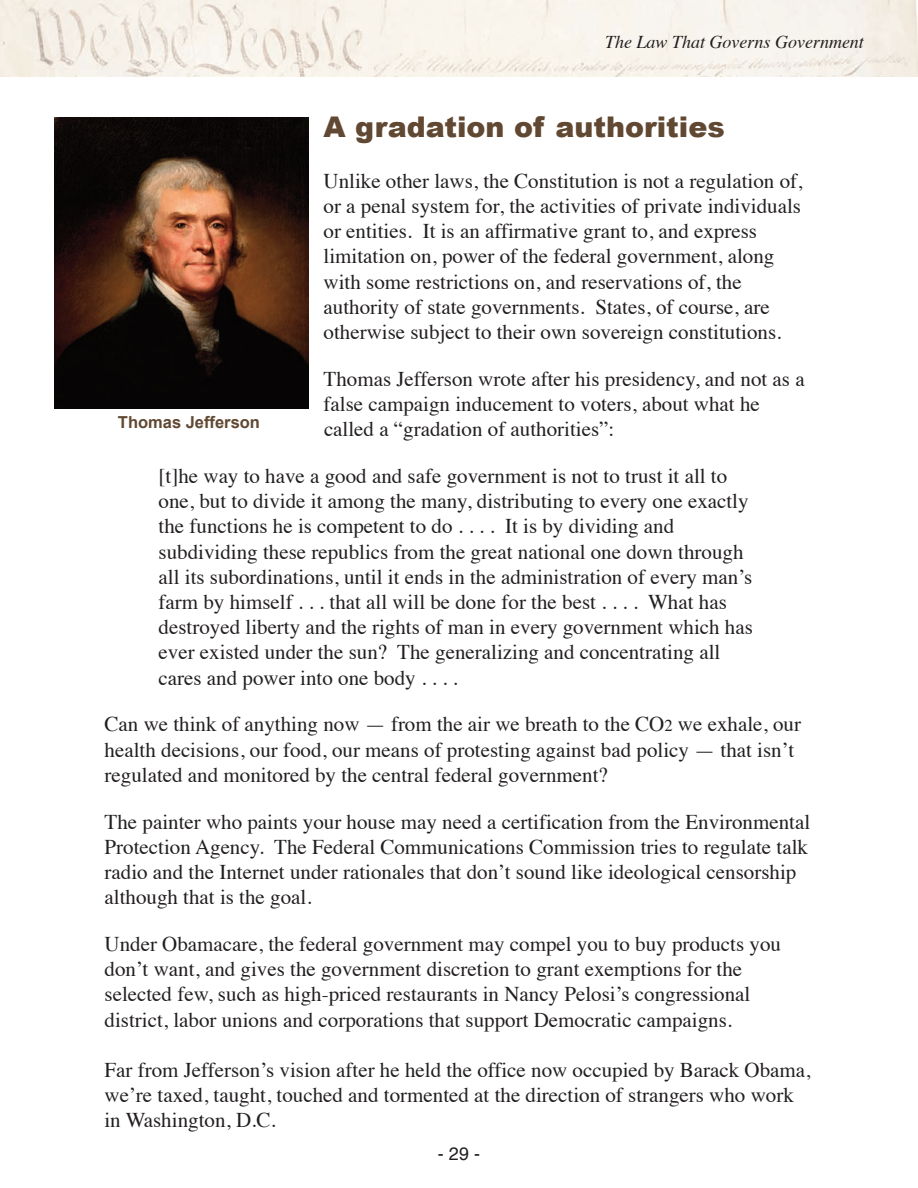
<style>
.page{position:relative;width:918px;height:1188px;background:#fff}
.page>*{position:absolute;margin:0;border:0;box-sizing:border-box;transform-origin:0 0}
.t1{font:900 28.5px "Arial";color:#614832}
.t2{font:21px/25.2px "Times";color:#231f20}
.t3{font:italic 18px "Times";color:#231f20}
.t4{font:18px "Helvetica";color:#231f20}
.t5{font:700 16.5px "Arial";color:#614832}
.s1{font-size:16.5px}
</style>
<div class="page">
<img style="left:0;top:0;width:918px;height:77px">
<img style="left:54px;top:117px;width:255px;height:292px">
<p class="t3" style="left:605px;top:35px;width:260px">The Law That Governs Government</p>
<h1 class="t1" style="left:324px;top:105px;width:403px">A gradation of authorities</h1>
<p class="t2" style="left:324px;top:170px;width:480px">Unlike other laws, the Constitution is not a regulation of, or a penal system for, the activities of private individuals or entities. It is an affirmative grant to, and express limitation on, power of the federal government, along with some restrictions on, and reservations of, the authority of state governments. States, of course, are otherwise subject to their own sovereign constitutions.</p>
<p class="t2" style="left:324px;top:368px;width:483px">Thomas Jefferson wrote after his presidency, and not as a false campaign inducement to voters, about what he called a “gradation of authorities”:</p>
<p class="t2" style="left:159px;top:465px;width:596px">[t]he way to have a good and safe government is not to trust it all to one, but to divide it among the many, distributing to every one exactly the functions he is competent to do . . . . It is by dividing and subdividing these republics from the great national one down through all its subordinations, until it ends in the administration of every man’s farm by himself . . . that all will be done for the best . . . . What has destroyed liberty and the rights of man in every government which has ever existed under the sun? The generalizing and concentrating all cares and power into one body . . . .</p>
<p class="t2" style="left:105px;top:714px;width:698px">Can we think of anything now — from the air we breath to the CO<span class="s1">2</span> we exhale, our health decisions, our food, our means of protesting against bad policy — that isn’t regulated and monitored by the central federal government?</p>
<p class="t2" style="left:105px;top:811px;width:707px">The painter who paints your house may need a certification from the Environmental Protection Agency. The Federal Communications Commission tries to regulate talk radio and the Internet under rationales that don’t sound like ideological censorship although that is the goal.</p>
<p class="t2" style="left:105px;top:933px;width:678px">Under Obamacare, the federal government may compel you to buy products you don’t want, and gives the government discretion to grant exemptions for the selected few, such as high-priced restaurants in Nancy Pelosi’s congressional district, labor unions and corporations that support Democratic campaigns.</p>
<p class="t2" style="left:104px;top:1059px;width:708px">Far from Jefferson’s vision after he held the office now occupied by Barack Obama, we’re taxed, taught, touched and tormented at the direction of strangers who work in Washington, D.C.</p>
<p class="t5" style="left:118px;top:413px;width:144px">Thomas Jefferson</p>
<p class="t4" style="left:438px;top:1146px;width:44px">- 29 -</p>
</div>
